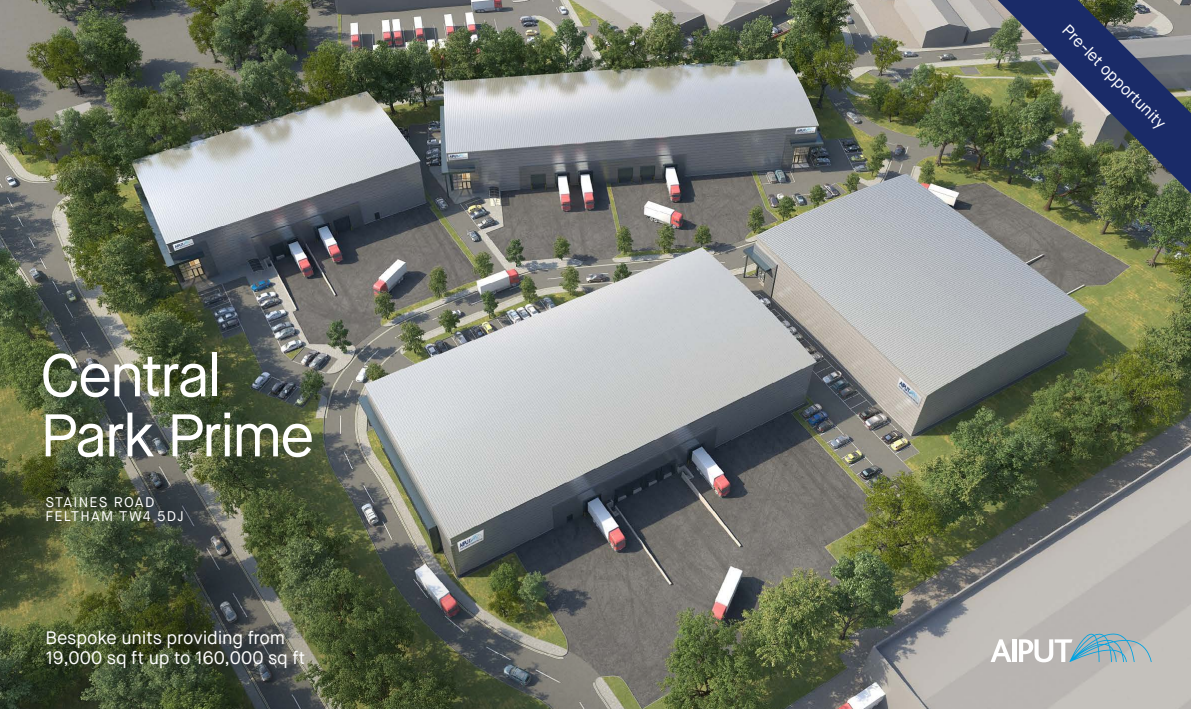
<style>
.page{position:relative;width:1191px;height:709px;background:#fff}
.page>*{position:absolute;margin:0;border:0;box-sizing:border-box;transform-origin:0 0}
.t1{font:60px/60px "Maison Neue";letter-spacing:-.05em;color:#fff}
.t2{font:18px/20px "Maison Neue";letter-spacing:-.01em;color:#fff}
.t3{font:16px "Maison Neue";color:#fff}
.t4{font:14px/14px "Maison Neue";letter-spacing:.09em;color:#fff}
</style>
<div class="page">
<img style="left:0;top:0;width:1191px;height:709px">
<img style="left:0;top:196px;width:893px;height:513px">
<div style="left:1012px;top:639px;width:5px;height:23px;background:#fff"></div>
<svg style="left:990px;top:639px;width:21px;height:23px"></svg>
<svg style="left:1019px;top:633px;width:132px;height:29px;background:#afbec2"></svg>
<svg style="left:997px;top:0;width:194px;height:193px;background:#545e62"></svg>
<h1 class="t1" style="left:40px;top:346px;width:276px">Central<br>Park Prime</h1>
<p class="t4" style="left:45px;top:495px;width:140px">STAINES ROAD<br>FELTHAM TW4 5DJ</p>
<p class="t2" style="left:45px;top:627px;width:261px">Bespoke units providing from<br>19,000 sq ft up to 160,000 sq ft</p>
<p class="t3" style="left:1072px;top:20px;width:140px;rotate:45deg">Pre-let opportunity</p>
</div>
